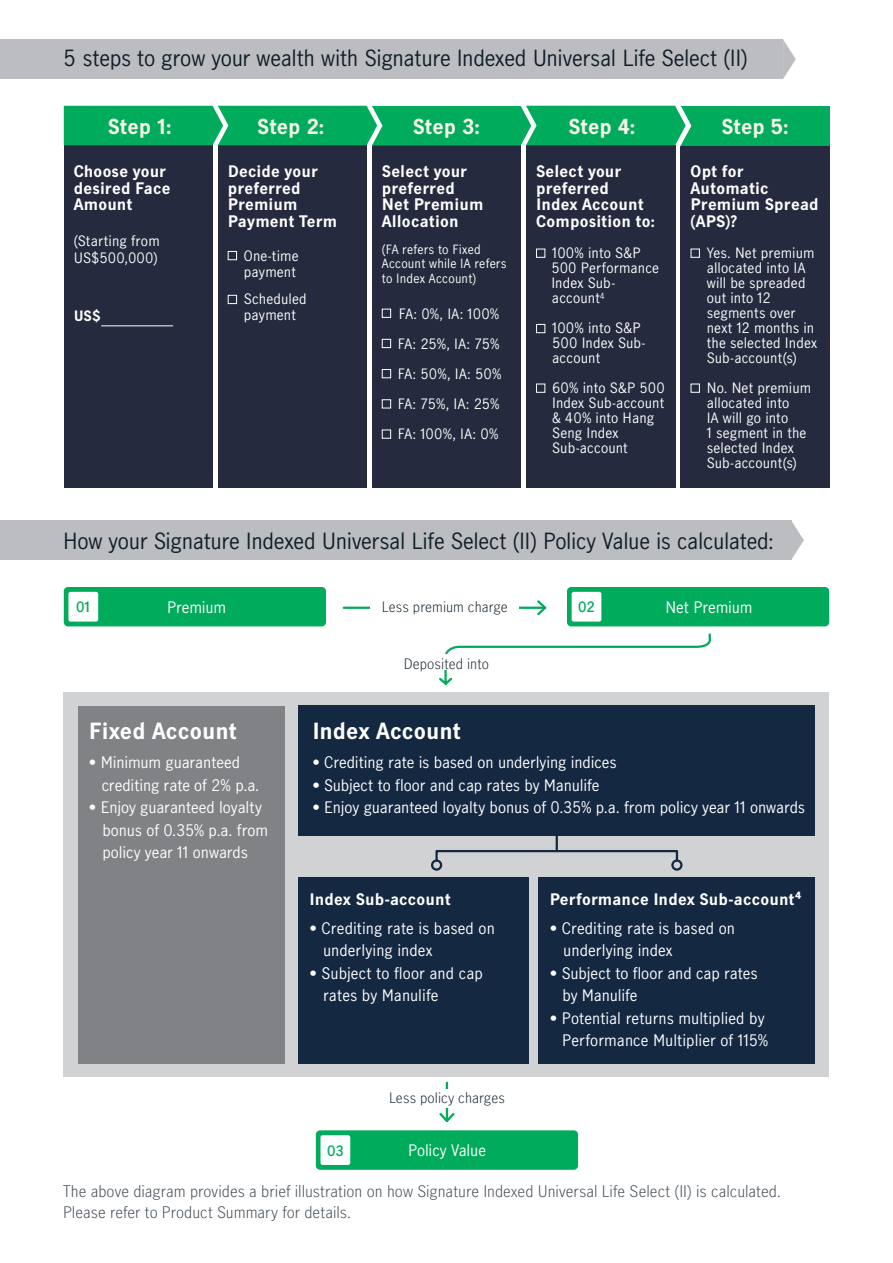
<style>
.page{position:relative;width:893px;height:1263px;background:#fff}
.page>*{position:absolute;margin:0;border:0;box-sizing:border-box;transform-origin:0 0}
.t1{font:21px "Manulife JH Sans";letter-spacing:-.015em;color:#0f1e28}
.t2{font:700 21px "Manulife JH Sans";color:#fff}
.t3{font:700 19.5px "Manulife JH Sans";color:#f7f4ea}
.t4{font:15px/22.5px "Manulife JH Sans";color:#fff}
.t5{font:700 15px/16.5px "Manulife JH Sans";letter-spacing:.01em;color:#fff}
.t6{font:300 15px/21px "Manulife JH Sans";letter-spacing:.005em;color:#3a444e}
.t7{font:13.5px/15px "Manulife JH Sans";letter-spacing:.01em;color:#fff}
.t8{font:300 13.5px "Manulife JH Sans";letter-spacing:.005em;color:#0f1e28}
.t9{font:600 13.5px "Manulife JH Sans";color:#00ab5b}
.t10{font:700 13.5px "Manulife JH Sans";color:#fff}
.t11{font:12px/14.4px "Manulife JH Sans";letter-spacing:.02em;color:#fff}
</style>
<div class="page">
<div style="left:64px;top:145px;width:149px;height:342px;background:#252a3e"></div>
<div style="left:218px;top:145px;width:149px;height:342px;background:#252a3e"></div>
<div style="left:372px;top:145px;width:149px;height:342px;background:#252a3e"></div>
<div style="left:526px;top:145px;width:149px;height:342px;background:#252a3e"></div>
<div style="left:680px;top:145px;width:150px;height:342px;background:#252a3e"></div>
<div style="left:228px;top:251px;width:9px;height:9px;border:1px solid #fff"></div>
<div style="left:382px;top:309px;width:9px;height:9px;border:1px solid #fff"></div>
<div style="left:536px;top:249px;width:9px;height:9px;border:1px solid #fff"></div>
<div style="left:382px;top:369px;width:9px;height:9px;border:1px solid #fff"></div>
<div style="left:536px;top:384px;width:9px;height:9px;border:1px solid #fff"></div>
<div style="left:228px;top:295px;width:9px;height:9px;border:1px solid #fff"></div>
<div style="left:691px;top:384px;width:9px;height:9px;border:1px solid #fff"></div>
<div style="left:382px;top:339px;width:9px;height:9px;border:1px solid #fff"></div>
<div style="left:680px;top:106px;width:150px;height:40px;background:#00ab5b"></div>
<div style="left:536px;top:324px;width:9px;height:9px;border:1px solid #fff"></div>
<div style="left:382px;top:399px;width:9px;height:9px;border:1px solid #fff"></div>
<div style="left:382px;top:430px;width:9px;height:9px;border:1px solid #fff"></div>
<div style="left:0;top:39px;width:783px;height:40px;background:#bcbdc0"></div>
<svg style="left:783px;top:40px;width:13px;height:39px"></svg>
<svg style="left:64px;top:105px;width:627px;height:42px;background:#0eaa62"></svg>
<div style="left:691px;top:249px;width:9px;height:9px;border:1px solid #fff"></div>
<div style="left:64px;top:692px;width:765px;height:385px;background:#d1d2d4"></div>
<div style="left:78px;top:706px;width:206px;height:357px;background:#808285"></div>
<div style="left:299px;top:706px;width:516px;height:130px;background:#142842"></div>
<div style="left:299px;top:876px;width:230px;height:187px;background:#142842"></div>
<div style="left:538px;top:876px;width:277px;height:187px;background:#142842"></div>
<hr style="left:446px;top:1083px;width:2px;height:38px;background:#00ab5b">
<svg style="left:439px;top:1111px;width:16px;height:11px"></svg>
<hr style="left:344px;top:607px;width:201px;height:2px;background:#00ab5b">
<svg style="left:535px;top:600px;width:12px;height:16px"></svg>
<div style="left:0;top:520px;width:791px;height:40px;background:#bcbdc0"></div>
<svg style="left:791px;top:520px;width:13px;height:40px"></svg>
<svg style="left:439px;top:633px;width:272px;height:52px"></svg>
<div style="left:383px;top:655px;width:129px;height:15px;background:#fff"></div>
<div style="left:370px;top:597px;width:149px;height:19px;background:#fff"></div>
<div style="left:354px;top:1089px;width:192px;height:19px;background:#fff"></div>
<div style="left:64px;top:587px;width:262px;height:39px;background:#00ab5b;border-radius:4px"></div>
<div style="left:567px;top:587px;width:262px;height:39px;background:#00ab5b;border-radius:4px"></div>
<div style="left:68px;top:592px;width:30px;height:30px;background:#fff;border-radius:2px"></div>
<div style="left:316px;top:1130px;width:262px;height:40px;background:#00ab5b;border-radius:4px"></div>
<div style="left:320px;top:1135px;width:30px;height:30px;background:#fff;border-radius:2px"></div>
<div style="left:572px;top:592px;width:29px;height:30px;background:#fff;border-radius:2px"></div>
<div style="left:435px;top:850px;width:243px;height:12px;border:2px solid #142842"></div>
<div style="left:431px;top:859px;width:11px;height:12px;border:2px solid #142842;border-radius:50%"></div>
<div style="left:671px;top:859px;width:12px;height:12px;border:2px solid #142842;border-radius:50%"></div>
<svg style="left:556px;top:836px;width:2px;height:15px"></svg>
<hr style="left:101px;top:325px;width:72px;height:1px;background:#fff">
<h1 class="t1" style="left:63px;top:43px;width:686px">5 steps to grow your wealth with Signature Indexed Universal Life Select (II)</h1>
<h2 class="t3" style="left:108px;top:112px;width:66px">Step 1:</h2>
<h2 class="t3" style="left:257px;top:112px;width:69px">Step 2:</h2>
<h2 class="t3" style="left:413px;top:112px;width:69px">Step 3:</h2>
<h2 class="t3" style="left:568px;top:112px;width:69px">Step 4:</h2>
<h2 class="t3" style="left:721px;top:112px;width:69px">Step 5:</h2>
<p class="t5" style="left:74px;top:163px;width:98px">Choose your desired Face<br>Amount</p>
<p class="t7" style="left:74px;top:232px;width:88px;line-height:16.2px">(Starting from<br>US$500,000)</p>
<p class="t5" style="left:228px;top:163px;width:111px">Decide your preferred<br>Premium<br>Payment Term</p>
<p class="t7" style="left:244px;top:247px;width:56px;line-height:16.2px">One-time payment</p>
<p class="t7" style="left:244px;top:290px;width:64px;line-height:16.2px">Scheduled payment</p>
<p class="t5" style="left:382px;top:163px;width:103px">Select your preferred<br>Net Premium<br>Allocation</p>
<p class="t11" style="left:382px;top:242px;width:126px">(FA refers to Fixed<br>Account while IA refers to Index Account)</p>
<p class="t7" style="left:399px;top:305px;width:102px">FA: 0%, IA: 100%</p>
<p class="t7" style="left:398px;top:335px;width:103px">FA: 25%, IA: 75%</p>
<p class="t7" style="left:398px;top:365px;width:105px">FA: 50%, IA: 50%</p>
<p class="t7" style="left:398px;top:395px;width:103px">FA: 75%, IA: 25%</p>
<p class="t7" style="left:398px;top:425px;width:102px">FA: 100%, IA: 0%</p>
<p class="t5" style="left:536px;top:163px;width:121px">Select your preferred<br>Index Account<br>Composition to:</p>
<p class="t7" style="left:551px;top:245px;width:109px">100% into S&amp;P<br>500 Performance<br>Index Sub&shy;account<sup>4</sup></p>
<p class="t7" style="left:552px;top:320px;width:95px">100% into S&amp;P<br>500 Index Sub&shy;account</p>
<p class="t7" style="left:552px;top:380px;width:114px">60% into S&amp;P 500<br>Index Sub-account &amp; 40% into Hang<br>Seng Index<br>Sub-account</p>
<p class="t5" style="left:691px;top:163px;width:130px">Opt for<br>Automatic<br>Premium Spread (APS)?</p>
<p class="t7" style="left:707px;top:245px;width:112px">Yes. Net premium allocated into IA will be spreaded out into 12 segments over next 12 months in the selected Index<br>Sub-account(s)</p>
<p class="t7" style="left:707px;top:380px;width:106px">No. Net premium allocated into<br>IA will go into<br>1 segment in the selected Index<br>Sub-account(s)</p>
<p class="t10" style="left:74px;top:306px;width:28px">US$</p>
<h1 class="t1" style="left:63px;top:526px;width:712px">How your Signature Indexed Universal Life Select (II) Policy Value is calculated:</h1>
<p class="t9" style="left:76px;top:597px;width:16px">01</p>
<p class="t4" style="left:167px;top:595px;width:61px">Premium</p>
<p class="t9" style="left:578px;top:597px;width:18px">02</p>
<p class="t4" style="left:665px;top:595px;width:89px">Net Premium</p>
<p class="t8" style="left:382px;top:597px;width:127px">Less premium charge</p>
<h1 class="t2" style="left:89px;top:715px;width:149px">Fixed Account</h1>
<p class="t4" style="left:102px;top:751px;width:159px;text-indent:-13px">• Minimum guaranteed crediting rate of 2% p.a.</p>
<p class="t4" style="left:102px;top:796px;width:167px;text-indent:-14px">• Enjoy guaranteed loyalty bonus of 0.35% p.a. from policy year 11 onwards</p>
<p class="t8" style="left:404px;top:654px;width:87px">Deposited into</p>
<h1 class="t2" style="left:312px;top:715px;width:150px">Index Account</h1>
<p class="t4" style="left:312px;top:751px;width:306px">• Crediting rate is based on underlying indices</p>
<p class="t4" style="left:312px;top:773px;width:289px">• Subject to floor and cap rates by Manulife</p>
<p class="t4" style="left:312px;top:796px;width:494px">• Enjoy guaranteed loyalty bonus of 0.35% p.a. from policy year 11 onwards</p>
<p class="t5" style="left:310px;top:890px;width:143px">Index Sub-account</p>
<p class="t4" style="left:323px;top:916px;width:173px;text-indent:-14px">• Crediting rate is based on underlying index</p>
<p class="t4" style="left:323px;top:961px;width:161px;text-indent:-14px">• Subject to floor and cap rates by Manulife</p>
<p class="t8" style="left:389px;top:1088px;width:117px">Less policy charges</p>
<p class="t9" style="left:327px;top:1141px;width:18px">03</p>
<p class="t4" style="left:408px;top:1138px;width:79px">Policy Value</p>
<p class="t5" style="left:550px;top:890px;width:253px">Performance Index Sub-account⁴</p>
<p class="t4" style="left:563px;top:916px;width:173px;text-indent:-14px">• Crediting rate is based on underlying index</p>
<p class="t4" style="left:562px;top:961px;width:197px;text-indent:-13px">• Subject to floor and cap rates by Manulife</p>
<p class="t4" style="left:550px;top:1006px;width:220px;text-align:right">• Potential returns multiplied by<br>Performance Multiplier of 115%</p>
<p class="t6" style="left:63px;top:1180px;width:720px">The above diagram provides a brief illustration on how Signature Indexed Universal Life Select (II) is calculated.<br>Please refer to Product Summary for details.</p>
</div>
